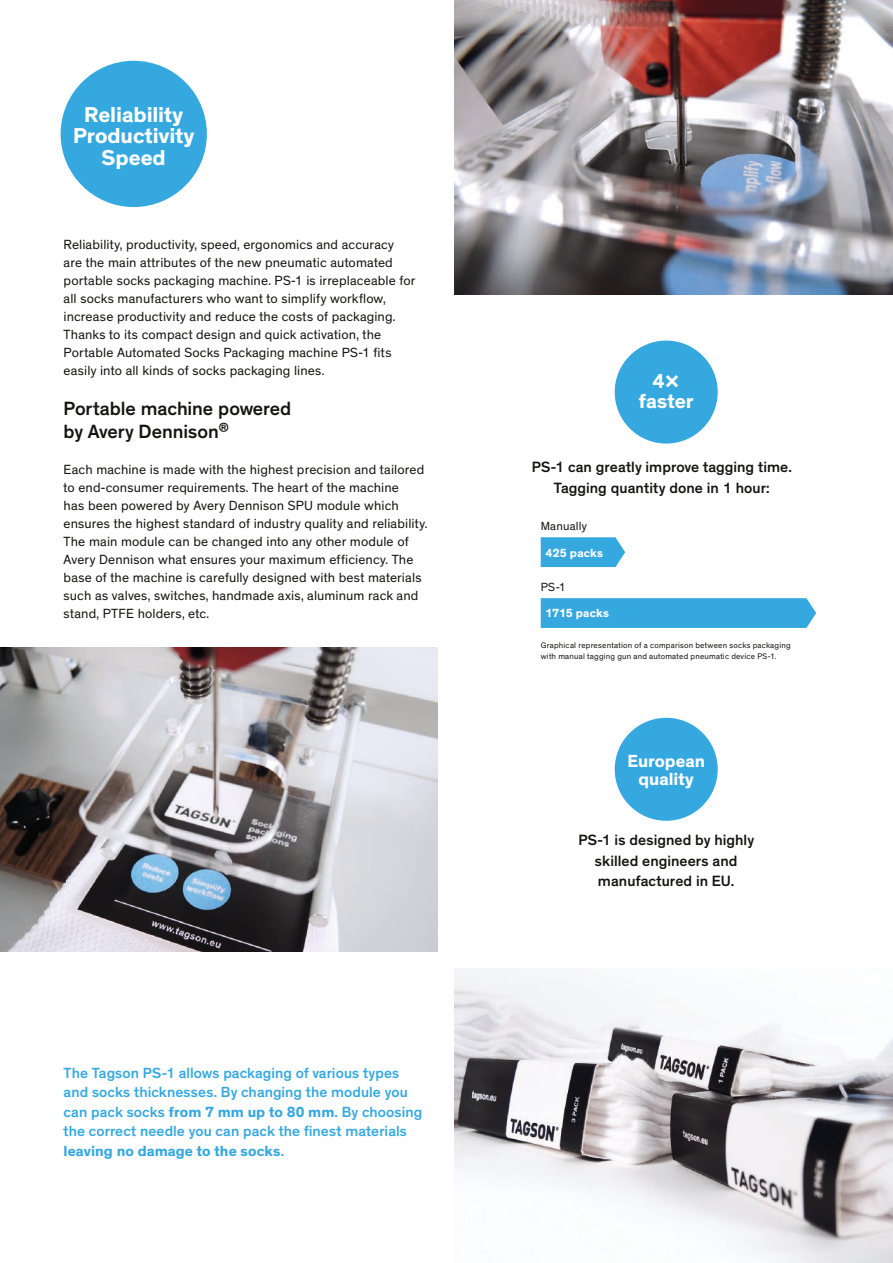
<style>
.page{position:relative;width:893px;height:1263px;background:#fff}
.page>*{position:absolute;margin:0;border:0;box-sizing:border-box;transform-origin:0 0}
.t1{font:700 21.9px/21.5px "Theinhardt";color:#fff;text-align:center}
.t2{font:700 20.7px/20.2px "Theinhardt";letter-spacing:.005em;color:#fff;text-align:center}
.t3{font:500 19.5px/22.5px "Theinhardt";letter-spacing:-.005em;color:#141412}
.t4{font:700 17.85px/17.4px "Theinhardt";letter-spacing:-.005em;color:#fff;text-align:center}
.t5{font:500 15.15px/20.9px "Theinhardt";letter-spacing:.005em;color:#141412;text-align:center}
.t6{font:500 15px/19.5px "Theinhardt";letter-spacing:.005em;color:#35a8e0}
.t7{font:13.5px/18px "Theinhardt";letter-spacing:.01em;color:#141412}
.t8{font:700 12px "Theinhardt";letter-spacing:.015em;color:#fff}
.t9{font:12px "Theinhardt";letter-spacing:.01em;color:#141412}
.t10{font:8.25px/10.5px "Theinhardt";letter-spacing:.02em;color:#141412}
.s1{font-weight:700}
</style>
<div class="page">
<svg style="left:541px;top:598px;width:275px;height:30px;background:#39aae0"></svg>
<div style="left:61px;top:61px;width:146px;height:146px;background:#35a8e0;border-radius:50%"></div>
<div style="left:615px;top:341px;width:103px;height:103px;background:#35a8e0;border-radius:50%"></div>
<div style="left:615px;top:718px;width:103px;height:103px;background:#35a8e0;border-radius:50%"></div>
<svg style="left:541px;top:537px;width:84px;height:30px;background:#42ade1"></svg>
<img style="left:0;top:648px;width:438px;height:303px">
<img style="left:455px;top:0;width:438px;height:294px">
<img style="left:455px;top:968px;width:438px;height:295px">
<h1 class="t1" style="left:73px;top:104px;width:123px">Reliability<br>Productivity<br>Speed</h1>
<p class="t7" style="left:64px;top:236px;width:353px">Reliability, productivity, speed, ergonomics and accuracy are the main attributes of the new pneumatic automated portable socks packaging machine. PS-1 is irreplaceable for all socks manufacturers who want to simplify workflow, increase productivity and reduce the costs of packaging.<br>Thanks to its compact design and quick activation, the Portable Automated Socks Packaging machine PS-1 fits easily into all kinds of socks packaging lines.</p>
<h3 class="t3" style="left:64px;top:398px;width:229px">Portable machine powered by Avery Dennison<sup>®</sup></h3>
<p class="t7" style="left:64px;top:461px;width:365px">Each machine is made with the highest precision and tailored to end-consumer requirements. The heart of the machine<br>has been powered by Avery Dennison SPU module which ensures the highest standard of industry quality and reliability.<br>The main module can be changed into any other module of Avery Dennison what ensures your maximum efficiency. The base of the machine is carefully designed with best materials such as valves, switches, handmade axis, aluminum rack and stand, PTFE holders, etc.</p>
<p class="t6" style="left:64px;top:1063px;width:360px">The Tagson PS-1 allows packaging of various types and socks thicknesses. By changing the module you can pack socks <span class="s1">from 7 mm up to 80 mm</span>. By choosing the correct needle you can pack the finest materials <span class="s1">leaving no damage to the socks</span>.</p>
<h2 class="t2" style="left:639px;top:371px;width:56px">4× faster</h2>
<p class="t5" style="left:532px;top:457px;width:262px">PS-1 can greatly improve tagging time.<br>Tagging quantity done in 1 hour:</p>
<p class="t9" style="left:541px;top:519px;width:48px">Manually</p>
<p class="t8" style="left:546px;top:545px;width:59px">425 packs</p>
<p class="t9" style="left:541px;top:580px;width:27px">PS-1</p>
<p class="t8" style="left:546px;top:606px;width:65px">1715 packs</p>
<p class="t10" style="left:541px;top:640px;width:251px">Graphical representation of a comparison between socks packaging with manual tagging gun and automated pneumatic device PS-1.</p>
<h3 class="t4" style="left:627px;top:753px;width:79px">European quality</h3>
<p class="t5" style="left:578px;top:829px;width:177px">PS-1 is designed by highly skilled engineers and manufactured in EU.</p>
</div>
